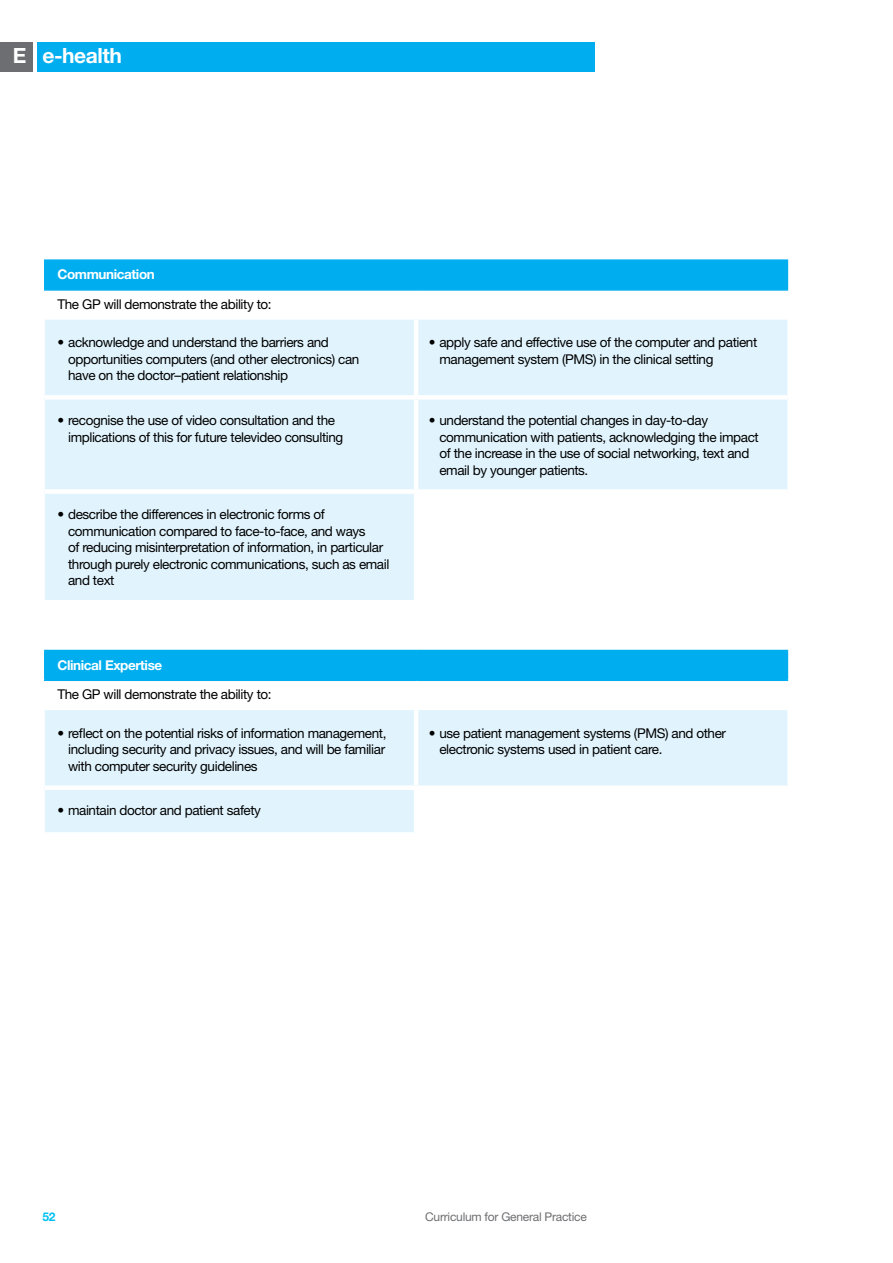
<style>
.page{position:relative;width:893px;height:1263px;background:#fff}
.page>*{position:absolute;margin:0;border:0;box-sizing:border-box;transform-origin:0 0}
.t1{font:700 21px "Helvetica Neue";letter-spacing:-.02em;color:#fff}
.t2{font:13.5px/16.5px "Helvetica Neue";letter-spacing:-.03em;color:#000}
.t3{font:700 13.5px "Helvetica Neue";letter-spacing:-.03em;color:#fff}
.t4{font:12px "Helvetica Neue";letter-spacing:-.02em;color:#6d6e71}
.t5{font:700 12px "Helvetica Neue";color:#00c0f3}
</style>
<div class="page">
<div style="left:37px;top:43px;width:558px;height:29px;background:#00aeef"></div>
<div style="left:0;top:43px;width:33px;height:29px;background:#6d6e71"></div>
<div style="left:46px;top:261px;width:741px;height:28px;background:#00aeef"></div>
<svg style="left:45px;top:320px;width:742px;height:512px;fill:#e1f4fd"></svg>
<hr style="left:414px;top:320px;width:4px;height:75px;background:#fff">
<div style="left:45px;top:395px;width:371px;height:5px;background:#fff"></div>
<div style="left:416px;top:395px;width:371px;height:5px;background:#fff"></div>
<hr style="left:414px;top:400px;width:4px;height:89px;background:#fff">
<div style="left:45px;top:489px;width:371px;height:5px;background:#fff"></div>
<div style="left:416px;top:489px;width:371px;height:5px;background:#fff"></div>
<hr style="left:414px;top:494px;width:4px;height:106px;background:#fff">
<hr style="left:43px;top:600px;width:373px;height:4px;background:#fff">
<hr style="left:416px;top:600px;width:374px;height:4px;background:#fff">
<hr style="left:414px;top:710px;width:4px;height:75px;background:#fff">
<div style="left:45px;top:785px;width:371px;height:5px;background:#fff"></div>
<div style="left:416px;top:785px;width:371px;height:5px;background:#fff"></div>
<hr style="left:414px;top:790px;width:4px;height:42px;background:#fff">
<hr style="left:43px;top:604px;width:4px;height:46px;background:#fff">
<div style="left:785px;top:604px;width:5px;height:46px;background:#fff"></div>
<hr style="left:44px;top:259px;width:372px;height:2px;background:#00aeef">
<hr style="left:44px;top:261px;width:2px;height:28px;background:#00aeef">
<hr style="left:416px;top:259px;width:372px;height:2px;background:#00aeef">
<svg style="left:787px;top:261px;width:1px;height:28px"></svg>
<hr style="left:44px;top:289px;width:372px;height:2px;background:#00aeef">
<hr style="left:416px;top:289px;width:372px;height:2px;background:#00aeef">
<hr style="left:44px;top:650px;width:372px;height:1px;background:#00aeef">
<hr style="left:44px;top:651px;width:2px;height:28px;background:#00aeef">
<hr style="left:416px;top:650px;width:372px;height:1px;background:#00aeef">
<svg style="left:787px;top:651px;width:1px;height:28px"></svg>
<hr style="left:44px;top:679px;width:372px;height:2px;background:#00aeef">
<hr style="left:416px;top:679px;width:372px;height:2px;background:#00aeef">
<h1 class="t1" style="left:13px;top:43px;width:111px">E e-health</h1>
<p class="t3" style="left:58px;top:266px;width:99px">Communication</p>
<p class="t2" style="left:58px;top:296px;width:216px">The GP will demonstrate the ability to:</p>
<p class="t2" style="left:68px;top:334px;width:293px;text-indent:-11px">• acknowledge and understand the barriers and opportunities computers (and other electronics) can have on the doctor–patient relationship</p>
<p class="t2" style="left:439px;top:334px;width:319px;text-indent:-11px">• apply safe and effective use of the computer and patient management system (PMS) in the clinical setting</p>
<p class="t2" style="left:68px;top:412px;width:277px;text-indent:-11px">• recognise the use of video consultation and the implications of this for future televideo consulting</p>
<p class="t2" style="left:439px;top:412px;width:321px;text-indent:-11px">• understand the potential changes in day-to-day communication with patients, acknowledging the impact of the increase in the use of social networking, text and email by younger patients.</p>
<p class="t2" style="left:68px;top:506px;width:323px;text-indent:-11px">• describe the differences in electronic forms of communication compared to face-to-face, and ways<br>of reducing misinterpretation of information, in particular through purely electronic communications, such as email and text</p>
<p class="t3" style="left:57px;top:656px;width:106px">Clinical Expertise</p>
<p class="t2" style="left:57px;top:686px;width:216px">The GP will demonstrate the ability to:</p>
<p class="t2" style="left:68px;top:724px;width:320px;text-align:justify;text-indent:-11px">• reflect on the potential risks of information management, including security and privacy issues, and will be familiar with computer security guidelines</p>
<p class="t2" style="left:439px;top:724px;width:288px;text-indent:-11px">• use patient management systems (PMS) and other electronic systems used in patient care.</p>
<p class="t2" style="left:57px;top:802px;width:205px">• maintain doctor and patient safety</p>
<p class="t5" style="left:43px;top:1209px;width:14px">52</p>
<p class="t4" style="left:425px;top:1210px;width:163px">Curriculum for General Practice</p>
</div>
